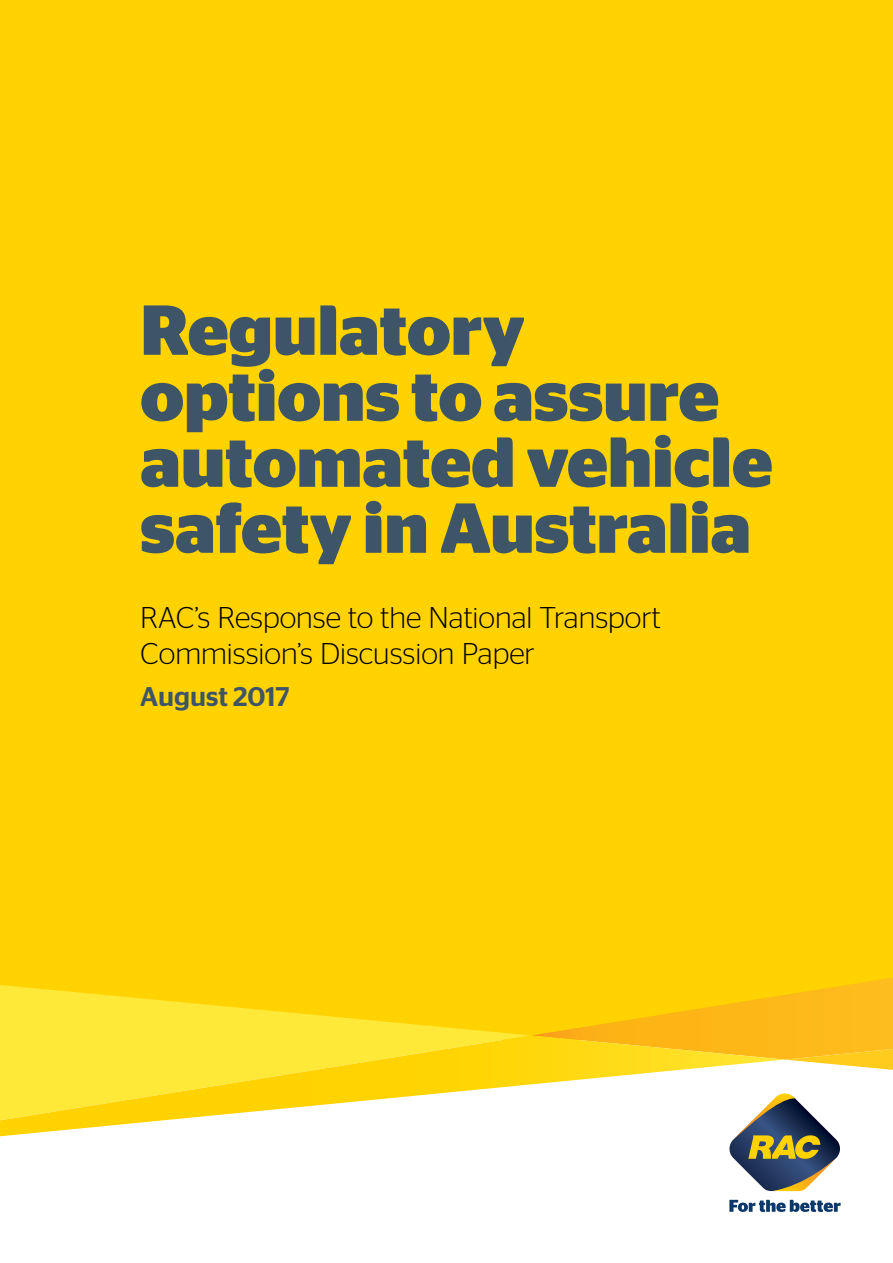
<style>
.page{position:relative;width:893px;height:1263px;background:#fff}
.page>*{position:absolute;margin:0;border:0;box-sizing:border-box;transform-origin:0 0}
.t1{font:700 70.5px/66px "Stag Sans";color:#3d5567}
.t2{font:300 30px/36px "Stag Sans";color:#000}
.t3{font:500 27px "Stag Sans";color:#3d5567}
</style>
<div class="page">
<div style="left:0;top:0;width:893px;height:1040px;background:#ffd200"></div>
<svg style="left:729px;top:1200px;width:112px;height:12px"></svg>
<svg style="left:729px;top:1093px;width:111px;height:98px"></svg>
<svg style="left:0;top:985px;width:524px;height:50px"></svg>
<svg style="left:0;top:1035px;width:785px;height:101px"></svg>
<svg style="left:531px;top:977px;width:362px;height:93px"></svg>
<h1 class="t1" style="left:140px;top:297px;width:634px">Regulatory options to assure automated vehicle safety in Australia</h1>
<p class="t2" style="left:140px;top:599px;width:522px">RAC’s Response to the National Transport<br>Commission’s Discussion Paper</p>
<p class="t3" style="left:140px;top:681px;width:151px">August 2017</p>
</div>
